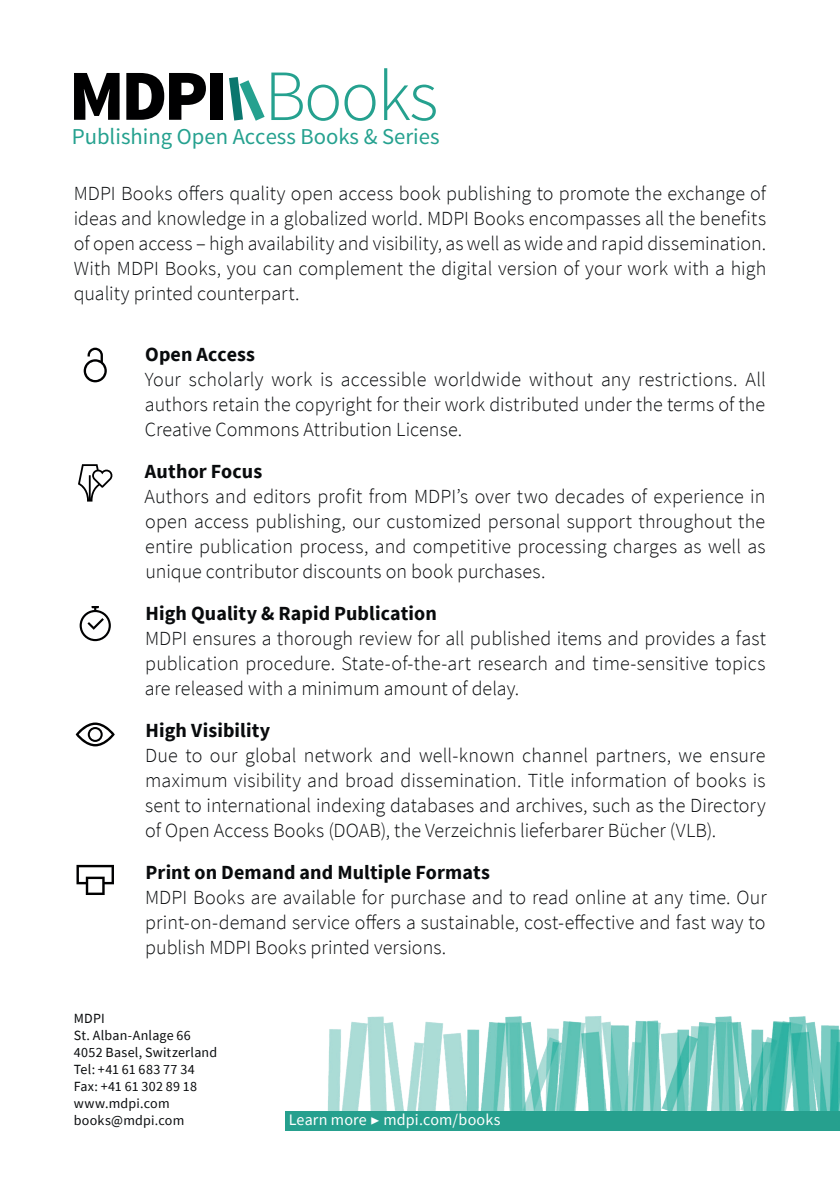
<style>
.page{position:relative;width:840px;height:1191px;background:#fff}
.page>*{position:absolute;margin:0;border:0;box-sizing:border-box;transform-origin:0 0}
.t1{font:300 72px "Source Sans Pro";letter-spacing:-.025em;color:#25a18f}
.t2{font:900 72px "Source Sans Pro";color:#000001}
.t3{font:22.6px "Source Sans Pro";color:#25a18f}
.t4{font:300 20px/25px "Source Sans Pro";letter-spacing:.005em;color:#090b0d}
.t5{font:16px "Source Sans Pro";letter-spacing:.01em;color:#fff}
.t6{font:14px/17px "Source Sans Pro";letter-spacing:.015em;color:#090b0d}
.s1{font-weight:700}
.s2{font-family:"Minion Pro"}
</style>
<div class="page">
<svg style="left:229px;top:77px;width:35px;height:44px"></svg>
<svg style="left:76px;top:722px;width:39px;height:24px"></svg>
<svg style="left:80px;top:606px;width:31px;height:35px"></svg>
<svg style="left:76px;top:865px;width:38px;height:30px"></svg>
<svg style="left:78px;top:464px;width:35px;height:37px"></svg>
<svg style="left:84px;top:348px;width:23px;height:34px"></svg>
<img style="left:327px;top:1016px;width:512px;height:95px">
<div style="left:285px;top:1111px;width:554px;height:19px;background:#26a08e"></div>
<p class="t1" style="left:264px;top:52px;width:175px">Books</p>
<p class="t2" style="left:69px;top:49px;width:160px">MDPI</p>
<p class="t3" style="left:72px;top:123px;width:369px">Publishing Open Access Books &amp; Series</p>
<p class="t4" style="left:74px;top:181px;width:693px;text-align:justify">MDPI Books offers quality open access book publishing to promote the exchange of ideas and knowledge in a globalized world. MDPI Books encompasses all the benefits of open access – high availability and visibility, as well as wide and rapid dissemination.<br>With MDPI Books, you can complement the digital version of your work with a high quality printed counterpart.</p>
<p class="t4" style="left:145px;top:342px;width:622px"><span class="s1">Open Access<br></span>Your scholarly work is accessible worldwide without any restrictions. All authors retain the copyright for their work distributed under the terms of the Creative Commons Attribution License.</p>
<p class="t4" style="left:144px;top:459px;width:622px"><span class="s1">Author Focus<br></span>Authors and editors profit from MDPI’s over two decades of experience in open access publishing, our customized personal support throughout the entire publication process, and competitive processing charges as well as unique contributor discounts on book purchases.</p>
<p class="t4" style="left:145px;top:601px;width:622px"><span class="s1">High Quality &amp; Rapid Publication<br></span>MDPI ensures a thorough review for all published items and provides a fast publication procedure. State-of-the-art research and time-sensitive topics are released with a minimum amount of delay.</p>
<p class="t4" style="left:145px;top:718px;width:622px"><span class="s1">High Visibility<br></span>Due to our global network and well-known channel partners, we ensure maximum visibility and broad dissemination. Title information of books is sent to international indexing databases and archives, such as the Directory of Open Access Books (DOAB), the Verzeichnis lieferbarer Bücher (VLB).</p>
<p class="t4" style="left:145px;top:860px;width:622px"><span class="s1">Print on Demand and Multiple Formats<br></span>MDPI Books are available for purchase and to read online at any time. Our print-on-demand service offers a sustainable, cost-effective and fast way to publish MDPI Books printed versions.</p>
<p class="t6" style="left:74px;top:1010px;width:145px">MDPI<br>St. Alban-Anlage 66<br>4052 Basel, Switzerland<br>Tel: +41 61 683 77 34<br>Fax: +41 61 302 89 18 www.mdpi.com books@mdpi.com</p>
<p class="t5" style="left:288px;top:1110px;width:213px">Learn more <span class="s2">▶</span> mdpi.com/books</p>
</div>
